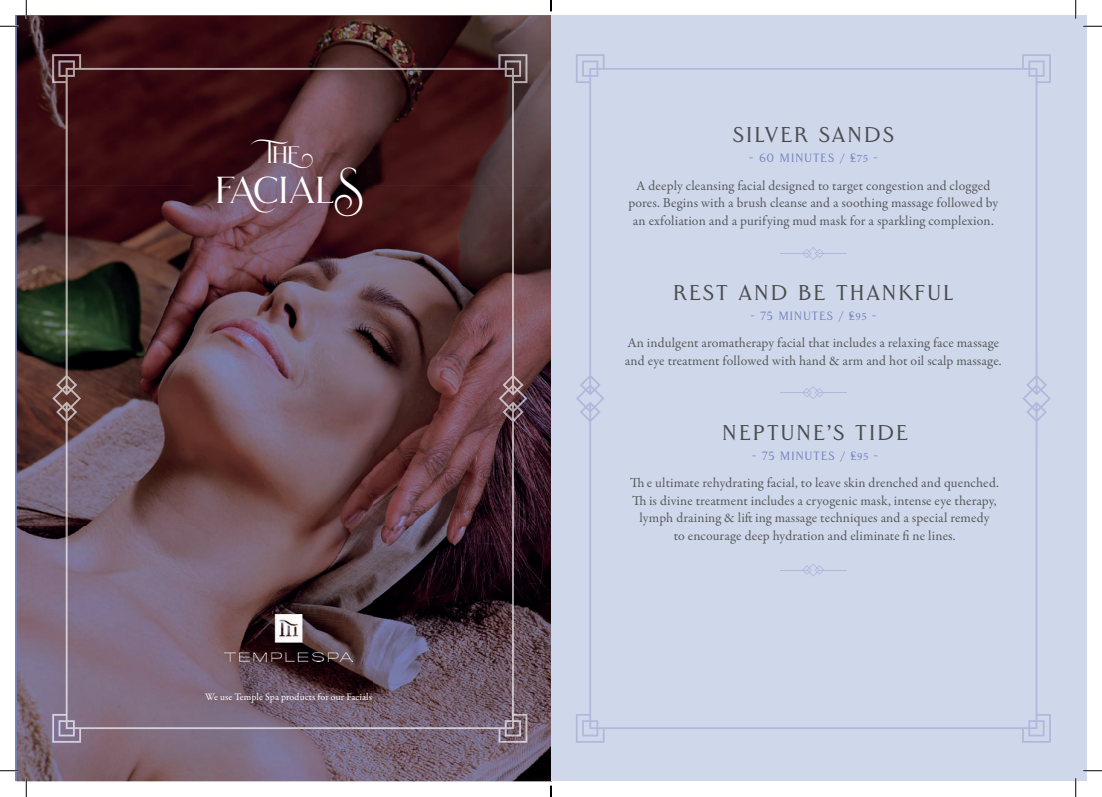
<style>
.page{position:relative;width:1102px;height:797px;background:#fff}
.page>*{position:absolute;margin:0;border:0;box-sizing:border-box;transform-origin:0 0}
.t1{font:37.5px "Brilon";letter-spacing:-.01em;color:#fff}
.t2{font:23.75px "Brilon";color:#fff}
.t3{font:20px "Worthington Arcade";letter-spacing:.075em;color:#4b4c4d}
.t4{font:13.75px/17.5px "Garamond Premr Pro";letter-spacing:.01em;color:#57585a;text-align:center}
.t5{font:11.25px "Worthington Arcade";letter-spacing:.05em;color:#7684bf}
.t6{font:10px "Garamond Premr Pro";letter-spacing:.01em;color:#fff}
.s1{font-family:"Minion Pro"}
</style>
<div class="page">
<hr style="left:16px;top:16px;width:1px;height:765px;background:#7684bf">
<img style="left:17px;top:16px;width:534px;height:765px">
<img style="left:52px;top:54px;width:475px;height:43px">
<img style="left:52px;top:97px;width:43px;height:645px">
<img style="left:484px;top:97px;width:43px;height:645px">
<img style="left:95px;top:727px;width:389px;height:2px">
<img style="left:225px;top:614px;width:127px;height:47px">
<div style="left:551px;top:16px;width:535px;height:765px;background:#cfd8eb"></div>
<svg style="left:576px;top:54px;width:474px;height:688px"></svg>
<svg style="left:780px;top:247px;width:66px;height:13px"></svg>
<svg style="left:780px;top:386px;width:66px;height:13px"></svg>
<svg style="left:780px;top:563px;width:66px;height:13px"></svg>
<svg style="left:0;top:25px;width:19px;height:2px"></svg>
<svg style="left:1083px;top:25px;width:18px;height:2px"></svg>
<svg style="left:0;top:770px;width:19px;height:1px"></svg>
<svg style="left:1083px;top:770px;width:18px;height:1px"></svg>
<svg style="left:25px;top:0;width:2px;height:19px"></svg>
<svg style="left:25px;top:778px;width:2px;height:19px"></svg>
<svg style="left:1074px;top:0;width:2px;height:19px"></svg>
<svg style="left:1075px;top:778px;width:1px;height:19px"></svg>
<svg style="left:550px;top:785px;width:1px;height:12px"></svg>
<h2 class="t2" style="left:267px;top:141px;width:48px">TH E</h2>
<h1 class="t1" style="left:216px;top:168px;width:150px">FACIALS</h1>
<p class="t6" style="left:205px;top:690px;width:168px">We use Temple Spa products for our Facials</p>
<h3 class="t3" style="left:732px;top:121px;width:163px">SILVER SANDS</h3>
<p class="t5" style="left:749px;top:150px;width:130px">- 60 MINUTES / £<span class="s1">75</span> -</p>
<p class="t4" style="left:628px;top:177px;width:371px">A deeply cleansing facial designed to target congestion and clogged pores. Begins with a brush cleanse and a soothing massage followed by an exfoliation and a purifying mud mask for a sparkling complexion.</p>
<h3 class="t3" style="left:673px;top:279px;width:282px">REST AND BE THANKFUL</h3>
<p class="t5" style="left:750px;top:308px;width:127px">- 75 MINUTES / £<span class="s1">95</span> -</p>
<p class="t4" style="left:625px;top:334px;width:378px;text-align:left">An indulgent aromatherapy facial that includes a relaxing face massage and eye treatment followed with hand &amp; arm and hot oil scalp massage.</p>
<h3 class="t3" style="left:722px;top:419px;width:187px">NEPTUNE’S TIDE</h3>
<p class="t5" style="left:752px;top:448px;width:127px">- 75 MINUTES / £<span class="s1">95</span> -</p>
<p class="t4" style="left:630px;top:474px;width:370px">Th e ultimate rehydrating facial, to leave skin drenched and quenched.<br>Th is divine treatment includes a cryogenic mask, intense eye therapy, lymph draining &amp; lift ing massage techniques and a special remedy<br>to encourage deep hydration and eliminate fi ne lines.</p>
</div>
